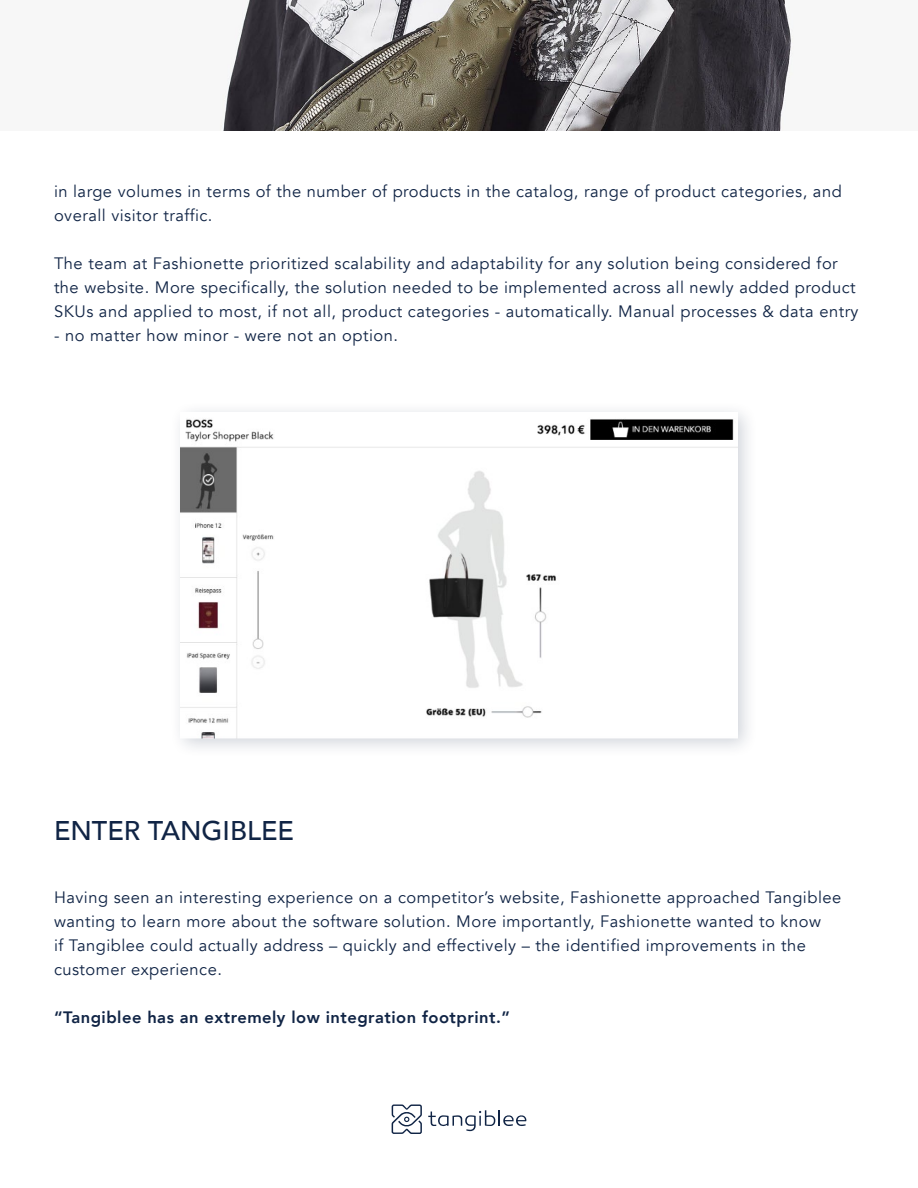
<style>
.page{position:relative;width:918px;height:1188px;background:#fff}
.page>*{position:absolute;margin:0;border:0;box-sizing:border-box;transform-origin:0 0}
.t1{font:500 27px "Avenir";color:#102445}
.t2{font:16.5px/24px "Avenir";letter-spacing:.03em;color:#102445}
.t3{font:800 16.5px "Avenir";letter-spacing:.03em;color:#102445}
</style>
<div class="page">
<img style="left:220px;top:0;width:573px;height:130px">
<svg style="left:392px;top:1104px;width:30px;height:30px"></svg>
<svg style="left:428px;top:1110px;width:99px;height:21px"></svg>
<div style="left:169px;top:401px;width:589px;height:357px;background:#102445;opacity:.2"></div>
<img style="left:181px;top:412px;width:556px;height:327px">
<p class="t2" style="left:54px;top:179px;width:789px">in large volumes in terms of the number of products in the catalog, range of product categories, and overall visitor traffic.</p>
<p class="t2" style="left:54px;top:251px;width:806px">The team at Fashionette prioritized scalability and adaptability for any solution being considered for the website. More specifically, the solution needed to be implemented across all newly added product<br>SKUs and applied to most, if not all, product categories - automatically. Manual processes &amp; data entry</p>
<p class="t2" style="left:54px;top:323px;width:346px">- no matter how minor - were not an option.</p>
<h1 class="t1" style="left:54px;top:808px;width:242px">ENTER TANGIBLEE</h1>
<p class="t2" style="left:54px;top:885px;width:789px">Having seen an interesting experience on a competitor’s website, Fashionette approached Tangiblee wanting to learn more about the software solution. More importantly, Fashionette wanted to know<br>if Tangiblee could actually address – quickly and effectively – the identified improvements in the customer experience.</p>
<p class="t3" style="left:54px;top:1004px;width:457px">“Tangiblee has an extremely low integration footprint.”</p>
</div>
